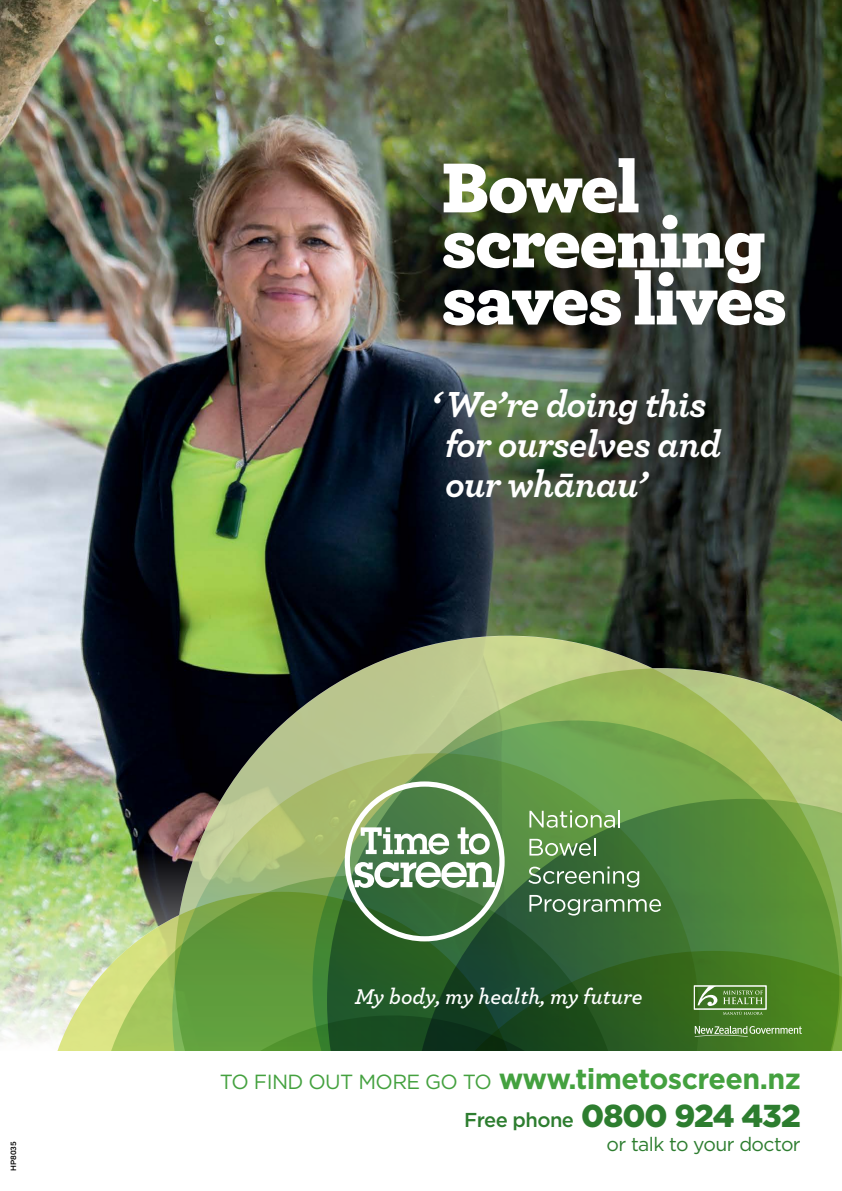
<style>
.page{position:relative;width:842px;height:1191px;background:#fff}
.page>*{position:absolute;margin:0;border:0;box-sizing:border-box;transform-origin:0 0}
.t1{font:74px/56px "Archer X Black";letter-spacing:-.02em;color:#fff}
.t2{font:italic 700 38px/40px "Archer";letter-spacing:-.02em;color:#fff}
.t3{font:900 31.7px "Gotham";letter-spacing:-.03em;color:#2d7d2f}
.t4{font:700 28.7px "Gotham";letter-spacing:-.02em;color:#44a13f}
.t5{font:italic 600 22.3px "Archer";color:#fff}
.t6{font:19.4px "Gotham";letter-spacing:-.03em;color:#2d7d2f}
.t7{font:500 8px "ARS Maquette Pro";color:#000}
.s1{font-weight:400;font-size:20.5px}
.s2{font-weight:500;font-size:20.1px}
</style>
<div class="page">
<img style="left:0;top:0;width:842px;height:1043px">
<img style="left:45px;top:635px;width:797px;height:256px">
<svg style="left:45px;top:891px;width:51px;height:159px;background:#d3e4b0"></svg>
<svg style="left:96px;top:875px;width:79px;height:175px;background:#b4c87c"></svg>
<svg style="left:175px;top:636px;width:667px;height:414px;background:#678a4a"></svg>
<svg style="left:129px;top:1015px;width:527px;height:35px;background:#396b2c"></svg>
<svg style="left:345px;top:781px;width:160px;height:160px"></svg>
<svg style="left:529px;top:810px;width:91px;height:17px"></svg>
<svg style="left:529px;top:838px;width:66px;height:18px"></svg>
<svg style="left:528px;top:866px;width:111px;height:21px;background:#618860"></svg>
<svg style="left:529px;top:895px;width:132px;height:20px;background:#618761"></svg>
<svg style="left:695px;top:1026px;width:107px;height:10px"></svg>
<svg style="left:723px;top:990px;width:40px;height:14px"></svg>
<svg style="left:723px;top:1011px;width:40px;height:3px"></svg>
<svg style="left:697px;top:987px;width:20px;height:19px"></svg>
<div style="left:694px;top:985px;width:72px;height:24px;border:1px solid #fff"></div>
<p class="t7" style="left:8px;top:1171px;width:31px;rotate:-90deg">HP8035</p>
<h1 class="t1" style="left:441px;top:156px;width:347px">Bowel screening saves lives</h1>
<p class="t2" style="left:445px;top:381px;width:278px;text-indent:-14px">‘We’re doing this for ourselves and our whānau’</p>
<p class="t5" style="left:355px;top:979px;width:289px">My body, my health, my future</p>
<p class="t4" style="left:220px;top:1060px;width:582px"><span class="s1">TO FIND OUT MORE GO TO</span> www.timetoscreen.nz</p>
<p class="t3" style="left:464px;top:1094px;width:338px"><span class="s2">Free phone</span> 0800 924 432</p>
<p class="t6" style="left:606px;top:1131px;width:196px">or talk to your doctor</p>
</div>
